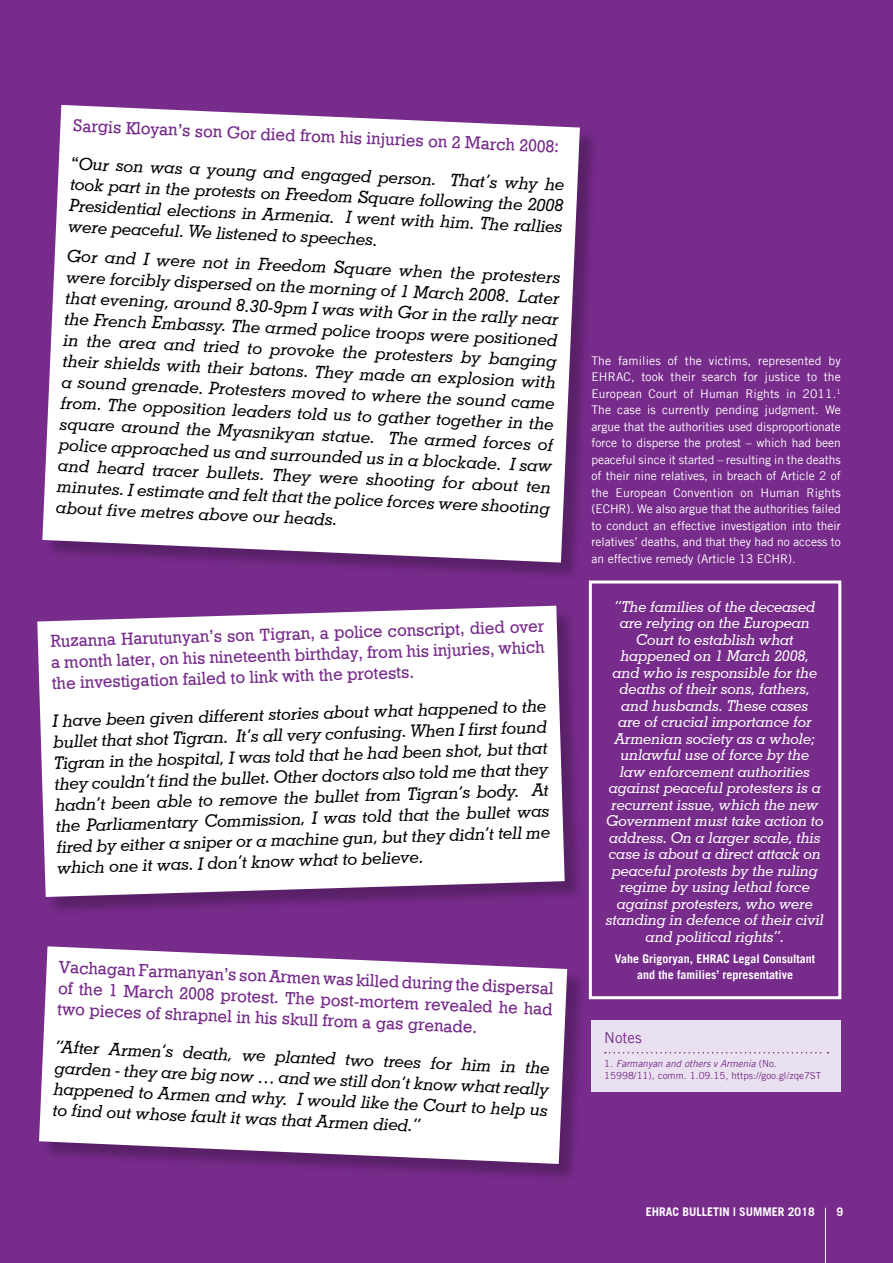
<style>
.page{position:relative;width:893px;height:1263px;background:#772b8b}
.page>*{position:absolute;margin:0;border:0;box-sizing:border-box;transform-origin:0 0}
.t1{font:italic 500 17.25px/20.9px "Geometric Slab 703 BT";color:#000;text-align:justify}
.t2{font:17.25px/20.9px "Geometric Slab 712 BT Medium A";color:#772b8b;text-align:justify}
.t3{font:italic 500 15px/16.5px "Geometric Slab 703 BT";color:#fff;text-align:center}
.t4{font:15px "Trade Gothic LT";color:#772b8b}
.t5{font:12px/16.5px "Trade Gothic LT";color:#fff;text-align:justify}
.t6{font:700 12px/16.5px "Trade Gothic LT";color:#fff;text-align:center}
.t7{font:700 12px "Trade Gothic";color:#fff}
.t8{font:9.75px/11.2px "Trade Gothic LT";color:#772b8b}
.s1{font-family:"Geometric Slab 712 BT Medium A";font-weight:400;font-style:normal}
.s2{font-style:italic}
</style>
<div class="page">
<div style="left:591px;top:1020px;width:250px;height:71px;background:#e9e1ef"></div>
<svg style="left:605px;top:1052px;width:223px;height:1px"></svg>
<div style="left:45px;top:108px;width:553px;height:473px;background:#000;opacity:.25"></div>
<svg style="left:42px;top:105px;width:538px;height:458px;fill:#fff"></svg>
<div style="left:40px;top:608px;width:543px;height:307px;background:#000;opacity:.25"></div>
<svg style="left:37px;top:606px;width:528px;height:291px;fill:#fff"></svg>
<div style="left:42px;top:949px;width:544px;height:233px;background:#000;opacity:.25"></div>
<svg style="left:39px;top:946px;width:528px;height:218px;fill:#fff"></svg>
<div style="left:589px;top:580px;width:252px;height:419px;border:3px solid #fff"></div>
<hr style="left:825px;top:1208px;width:1px;height:55px;background:#fff">
<p class="t2" style="left:73px;top:117px;width:488px;rotate:2deg">Sargis Kloyan’s son Gor died from his injuries on 2 March 2008:</p>
<p class="t1" style="left:71px;top:155px;width:495px;rotate:2deg"><span class="s1">“</span>Our son was a young and engaged person. That’s why he took part in the protests on Freedom Square following the 2008<br>Presidential elections in Armenia. I went with him. The rallies were peaceful. We listened to speeches.</p>
<p class="t1" style="left:66px;top:247px;width:497px;text-align:left;rotate:2deg">Gor and I were not in Freedom Square when the protesters were forcibly dispersed on the morning of 1 March 2008. Later that evening, around 8.30-9pm I was with Gor in the rally near the French Embassy. The armed police troops were positioned in the area and tried to provoke the protesters by banging their shields with their batons. They made an explosion with a sound grenade. Protesters moved to where the sound came from. The opposition leaders told us to gather together in the square around the Myasnikyan statue. The armed forces of police approached us and surrounded us in a blockade. I saw and heard tracer bullets. They were shooting for about ten minutes. I estimate and felt that the police forces were shooting about five metres above our heads.</p>
<p class="t2" style="left:50px;top:631px;width:495px;rotate:-2deg">Ruzanna Harutunyan’s son Tigran, a police conscript, died over a month later, on his nineteenth birthday, from his injuries, which the investigation failed to link with the protests.</p>
<p class="t1" style="left:52px;top:711px;width:496px;rotate:-2deg">I have been given different stories about what happened to the bullet that shot Tigran. It’s all very confusing. When I first found Tigran in the hospital, I was told that he had been shot, but that they couldn’t find the bullet. Other doctors also told me that they hadn’t been able to remove the bullet from Tigran’s body. At the Parliamentary Commission, I was told that the bullet was fired by either a sniper or a machine gun, but they didn’t tell me which one it was. I don’t know what to believe.</p>
<p class="t2" style="left:59px;top:958px;width:496px;rotate:2deg">Vachagan Farmanyan’s son Armen was killed during the dispersal of the 1 March 2008 protest. The post-mortem revealed he had two pieces of shrapnel in his skull from a gas grenade.</p>
<p class="t1" style="left:56px;top:1038px;width:497px;rotate:2deg">“After Armen’s death, we planted two trees for him in the garden - they are big now … and we still don’t know what really happened to Armen and why. I would like the Court to help us to find out whose fault it was that Armen died.”</p>
<p class="t5" style="left:591px;top:352px;width:251px">The families of the victims, represented by EHRAC, took their search for justice to the European Court of Human Rights in 2011.<sup>1<br></sup>The case is currently pending judgment. We argue that the authorities used disproportionate force to disperse the protest – which had been peaceful since it started – resulting in the deaths of their nine relatives, in breach of Article 2 of the European Convention on Human Rights (ECHR). We also argue that the authorities failed to conduct an effective investigation into their relatives’ deaths, and that they had no access to an effective remedy (Article 13 ECHR).</p>
<p class="t3" style="left:606px;top:598px;width:219px">“The families of the deceased are relying on the European<br>Court to establish what happened on 1 March 2008, and who is responsible for the deaths of their sons, fathers, and husbands. These cases<br>are of crucial importance for<br>Armenian society as a whole; unlawful use of force by the<br>law enforcement authorities against peaceful protesters is a recurrent issue, which the new<br>Government must take action to address. On a larger scale, this case is about a direct attack on peaceful protests by the ruling regime by using lethal force against protesters, who were standing in defence of their civil and political rights”.</p>
<p class="t6" style="left:615px;top:950px;width:202px">Vahe Grigoryan, EHRAC Legal Consultant and the families’ representative</p>
<p class="t4" style="left:604px;top:1029px;width:39px">Notes</p>
<p class="t8" style="left:604px;top:1058px;width:219px">1. <span class="s2">Farmanyan and others v Armenia</span> (No.<br>15998/11), comm. 1.09.15, https://goo.gl/zqe7ST</p>
<p class="t7" style="left:646px;top:1205px;width:170px">EHRAC BULLETIN | SUMMER 2018</p>
<p class="t7" style="left:836px;top:1205px;width:8px">9</p>
</div>
